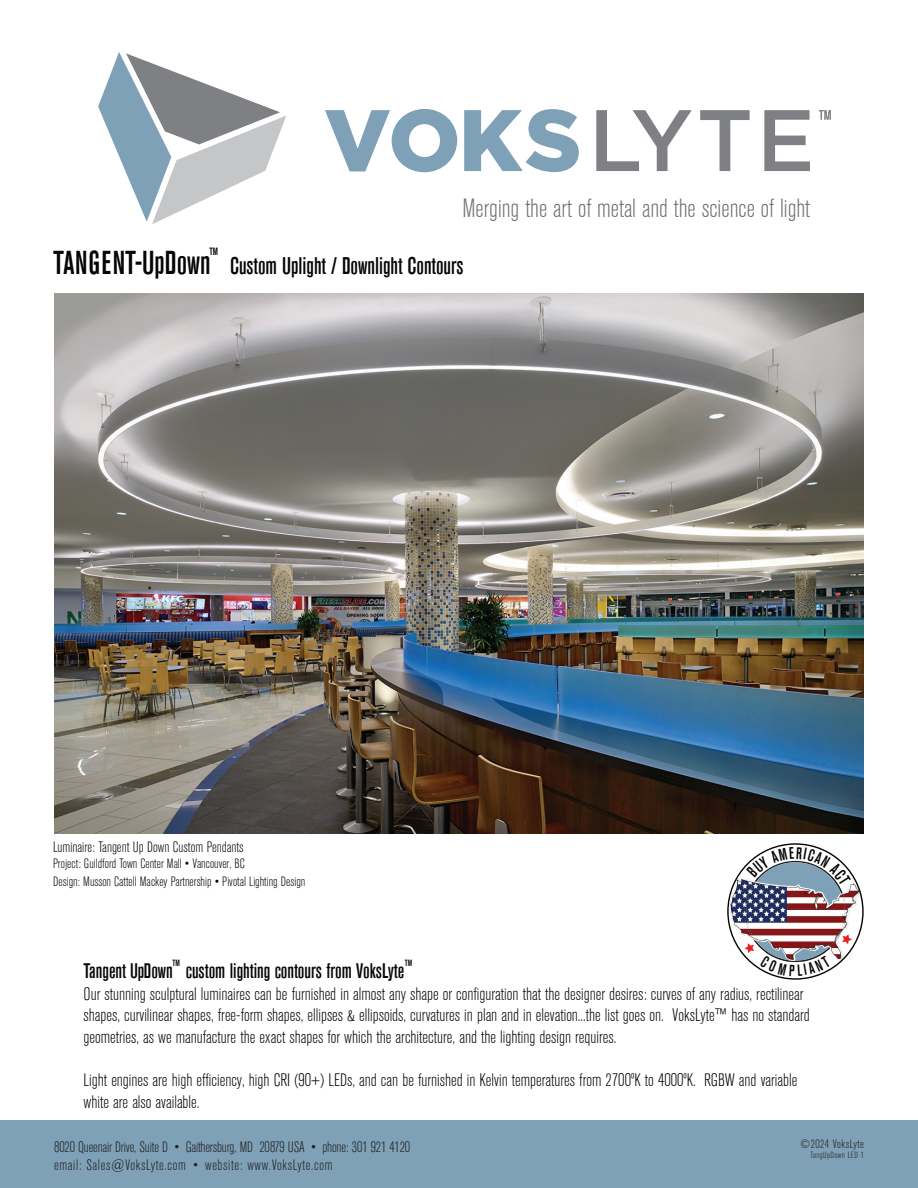
<style>
.page{position:relative;width:918px;height:1188px;background:#fff}
.page>*{position:absolute;margin:0;border:0;box-sizing:border-box;transform-origin:0 0}
.t1{font:300 condensed 26.25px "Akzidenz Grotesk BE";color:#6d6f70}
.t2{font:500 condensed 24px "Akzidenz Grotesk BE";color:#050504}
.t3{font:500 condensed 21px "Akzidenz Grotesk BE";color:#050504}
.t4{font:300 condensed 18px/21.6px "Akzidenz Grotesk BE";color:#050504}
.t5{font:300 condensed 15px/18px "Akzidenz Grotesk BE";letter-spacing:-.01em;color:#211e1e}
.t6{font:300 condensed 15px "Akzidenz Grotesk BE";color:#050504}
.t7{font:300 condensed 13.5px/18px "Akzidenz Grotesk BE";color:#050504}
.t8{font:300 condensed 12px "Akzidenz Grotesk BE";letter-spacing:.04em;color:#211e1e}
.t9{font:500 condensed 10.5px "Akzidenz Grotesk BE";color:#050504}
.t10{font:300 condensed 9px "Akzidenz Grotesk BE";letter-spacing:.04em;color:#211e1e}
.t11{font:500 condensed 9px "Akzidenz Grotesk BE";color:#050504}
.s1{font-size:33px}
</style>
<div class="page">
<div style="left:0;top:1120px;width:918px;height:68px;background:#7ea1b7"></div>
<img style="left:55px;top:294px;width:809px;height:539px">
<svg style="left:819px;top:110px;width:12px;height:10px"></svg>
<svg style="left:98px;top:52px;width:188px;height:172px"></svg>
<svg style="left:325px;top:109px;width:132px;height:63px"></svg>
<svg style="left:464px;top:109px;width:115px;height:63px"></svg>
<svg style="left:596px;top:110px;width:96px;height:61px"></svg>
<svg style="left:700px;top:110px;width:50px;height:61px"></svg>
<svg style="left:764px;top:110px;width:46px;height:61px"></svg>
<img style="left:730px;top:877px;width:132px;height:81px">
<svg style="left:745px;top:847px;width:107px;height:129px"></svg>
<h1 class="t1" style="left:462px;top:194px;width:349px">Merging the art of metal and the science of light</h1>
<p class="t9" style="left:209px;top:246px;width:10px">TM</p>
<h2 class="t2" style="left:53px;top:252px;width:412px"><span class="s1">TANGENT-UpDown</span> Custom Uplight / Downlight Contours</h2>
<p class="t6" style="left:53px;top:839px;width:192px">Luminaire: Tangent Up Down Custom Pendants</p>
<p class="t7" style="left:53px;top:855px;width:254px">Project: Guildford Town Center Mall • Vancouver, BC<br>Design: Musson Cattell Mackey Partnership • Pivotal Lighting Design</p>
<p class="t11" style="left:173px;top:958px;width:9px">TM</p>
<p class="t11" style="left:405px;top:958px;width:9px">TM</p>
<p class="t3" style="left:84px;top:959px;width:322px">Tangent UpDown custom lighting contours from VoksLyte</p>
<p class="t4" style="left:84px;top:983px;width:728px">Our stunning sculptural luminaires can be furnished in almost any shape or configuration that the designer desires: curves of any radius, rectilinear shapes, curvilinear shapes, free-form shapes, ellipses &amp; ellipsoids, curvatures in plan and in elevation...the list goes on. VoksLyte™ has no standard geometries, as we manufacture the exact shapes for which the architecture, and the lighting design requires.</p>
<p class="t4" style="left:84px;top:1069px;width:715px">Light engines are high efficiency, high CRI (90+) LEDs, and can be furnished in Kelvin temperatures from 2700ºK to 4000ºK. RGBW and variable white are also available.</p>
<p class="t5" style="left:54px;top:1139px;width:358px">8020 Queenair Drive, Suite D • Gaithersburg, MD 20879 USA • phone: 301 921 4120 email: Sales@VoksLyte.com • website: www.VoksLyte.com</p>
<p class="t8" style="left:800px;top:1137px;width:65px">©2024 VoksLyte</p>
<p class="t10" style="left:811px;top:1150px;width:55px">TangUpDown LED 1</p>
</div>
